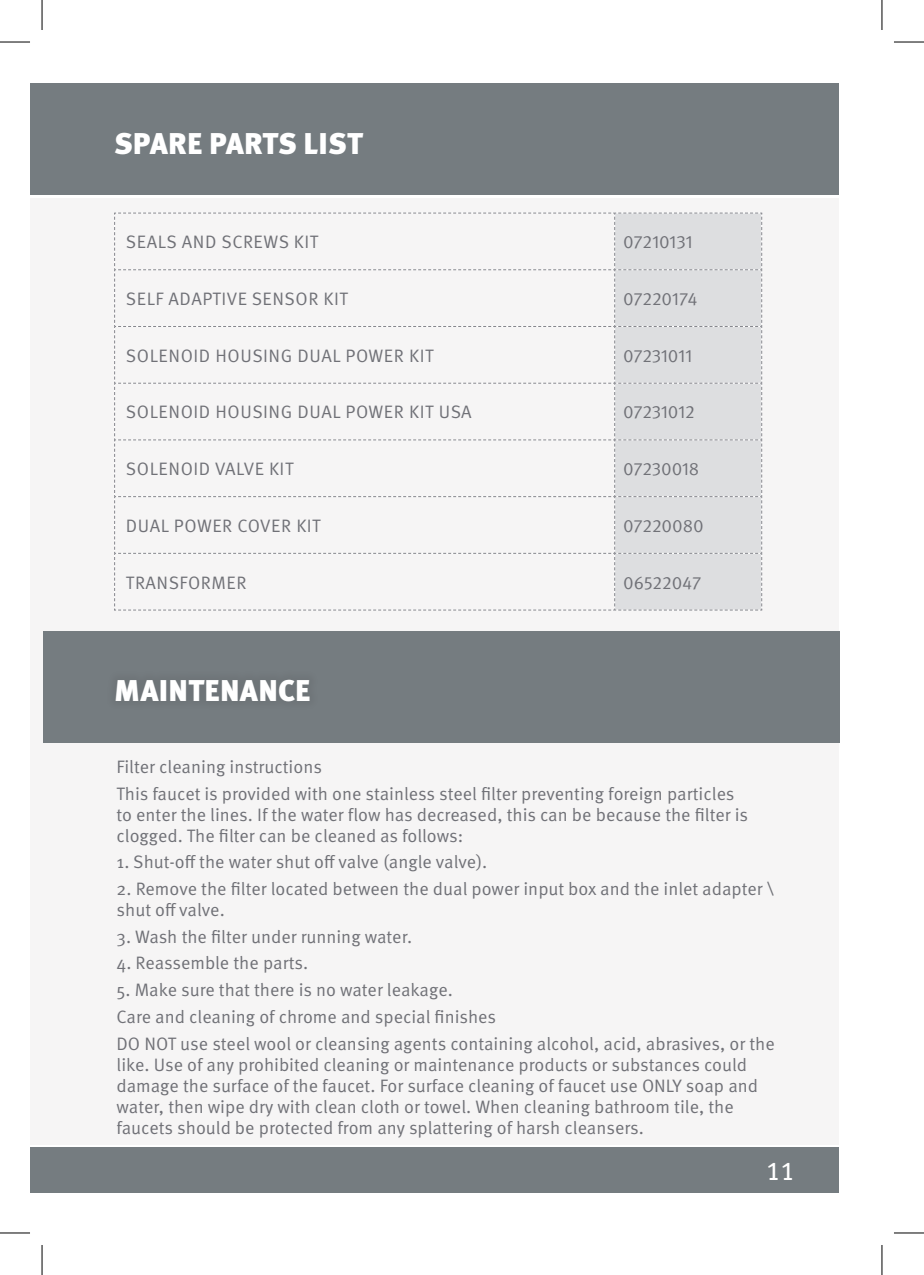
<style>
.page{position:relative;width:924px;height:1275px;background:#fff}
.page>*{position:absolute;margin:0;border:0;box-sizing:border-box;transform-origin:0 0}
.t1{font:900 30px "Meta Pro";letter-spacing:.01em;color:#fff}
.t2{font:26px "Meta Book Cyr LF";color:#fff}
.t3{font:18px/21px "Meta Pro Norm";color:#707177}
.t4{font:18px "Meta Pro Norm";letter-spacing:.03em;color:#707177}
.t5{font:18px "Meta Pro Norm";letter-spacing:-.02em;color:#707177}
</style>
<div class="page">
<div style="left:31px;top:84px;width:11px;height:111px;background:#757c80"></div>
<div style="left:42px;top:84px;width:796px;height:111px;background:#757c80"></div>
<div style="left:31px;top:1147px;width:11px;height:46px;background:#757c80"></div>
<div style="left:42px;top:1147px;width:796px;height:46px;background:#757c80"></div>
<div style="left:31px;top:198px;width:11px;height:946px;background:#f6f5f5"></div>
<div style="left:42px;top:198px;width:796px;height:946px;background:#f6f5f5"></div>
<div style="left:43px;top:631px;width:796px;height:112px;background:#757c80"></div>
<div style="left:105px;top:669px;width:214px;height:42px;background:#6f7579"></div>
<svg style="left:114px;top:212px;width:648px;height:399px"></svg>
<hr style="left:0;top:42px;width:30px;height:1px;background:#000">
<hr style="left:893px;top:42px;width:30px;height:1px;background:#000">
<hr style="left:0;top:1232px;width:30px;height:1px;background:#000">
<hr style="left:893px;top:1232px;width:30px;height:1px;background:#000">
<hr style="left:42px;top:0;width:1px;height:30px;background:#000">
<hr style="left:42px;top:1245px;width:1px;height:30px;background:#000">
<hr style="left:881px;top:0;width:1px;height:30px;background:#000">
<hr style="left:881px;top:1245px;width:1px;height:30px;background:#000">
<h1 class="t1" style="left:114px;top:119px;width:250px">SPARE PARTS LIST</h1>
<p class="t4" style="left:126px;top:228px;width:194px">SEALS AND SCREWS KIT</p>
<p class="t3" style="left:623px;top:230px;width:71px">07210131</p>
<p class="t4" style="left:126px;top:285px;width:223px">SELF ADAPTIVE SENSOR KIT</p>
<p class="t3" style="left:623px;top:287px;width:76px">07220174</p>
<p class="t4" style="left:126px;top:342px;width:309px">SOLENOID HOUSING DUAL POWER KIT</p>
<p class="t5" style="left:623px;top:342px;width:70px">07231011</p>
<p class="t4" style="left:126px;top:398px;width:347px">SOLENOID HOUSING DUAL POWER KIT USA</p>
<p class="t5" style="left:623px;top:398px;width:73px">07231012</p>
<p class="t4" style="left:126px;top:455px;width:169px">SOLENOID VALVE KIT</p>
<p class="t3" style="left:623px;top:457px;width:78px">07230018</p>
<p class="t4" style="left:126px;top:512px;width:196px">DUAL POWER COVER KIT</p>
<p class="t3" style="left:623px;top:514px;width:82px">07220080</p>
<p class="t4" style="left:126px;top:568px;width:122px">TRANSFORMER</p>
<p class="t3" style="left:623px;top:570px;width:80px">06522047</p>
<h1 class="t1" style="left:114px;top:666px;width:198px">MAINTENANCE</h1>
<p class="t3" style="left:116px;top:752px;width:619px;line-height:26.6px">Filter cleaning instructions<br>This faucet is provided with one stainless steel filter preventing foreign particles</p>
<p class="t3" style="left:116px;top:803px;width:633px">to enter the lines. If the water flow has decreased, this can be because the filter is clogged. The filter can be cleaned as follows:</p>
<p class="t3" style="left:116px;top:850px;width:372px">1. Shut-off the water shut off valve (angle valve).</p>
<p class="t3" style="left:116px;top:877px;width:659px">2. Remove the filter located between the dual power input box and the inlet adapter \ shut off valve.</p>
<p class="t3" style="left:116px;top:925px;width:297px">3. Wash the filter under running water.</p>
<p class="t3" style="left:116px;top:951px;width:193px">4. Reassemble the parts.</p>
<p class="t3" style="left:116px;top:975px;width:659px;line-height:26.6px">5. Make sure that there is no water leakage.<br>Care and cleaning of chrome and special finishes<br>DO NOT use steel wool or cleansing agents containing alcohol, acid, abrasives, or the</p>
<p class="t3" style="left:116px;top:1052px;width:643px">like. Use of any prohibited cleaning or maintenance products or substances could damage the surface of the faucet. For surface cleaning of faucet use ONLY soap and water, then wipe dry with clean cloth or towel. When cleaning bathroom tile, the faucets should be protected from any splattering of harsh cleansers.</p>
<h2 class="t2" style="left:765px;top:1155px;width:31px">11</h2>
</div>
